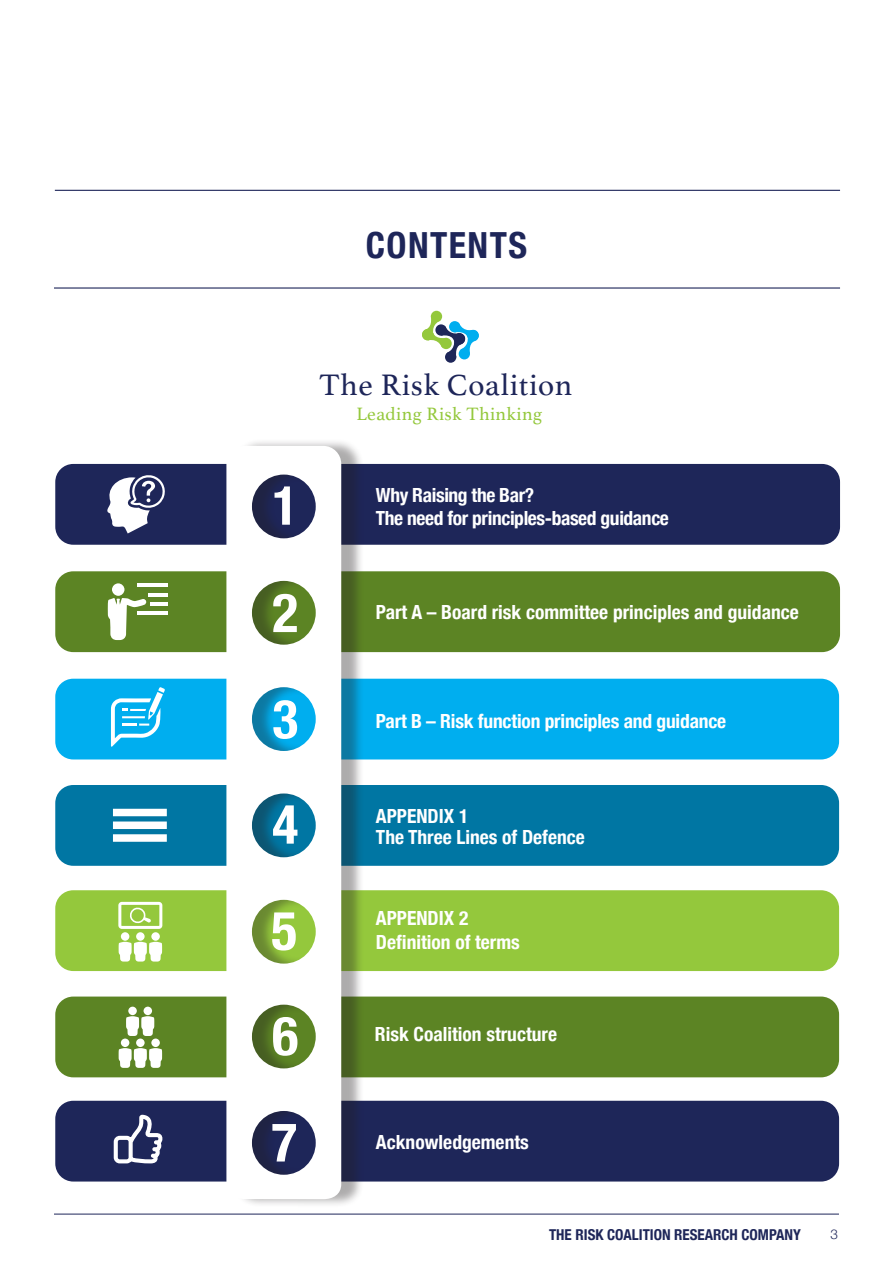
<style>
.page{position:relative;width:893px;height:1263px;background:#fff}
.page>*{position:absolute;margin:0;border:0;box-sizing:border-box;transform-origin:0 0}
.t1{font:700 condensed 54px "Helvetica Neue";color:#fff}
.t2{font:700 condensed 36px "Helvetica Neue";letter-spacing:.04em;color:#1e2659}
.t3{font:31.05px "Athelas";letter-spacing:.02em;color:#1e2659}
.t4{font:700 condensed 19.5px "Helvetica Neue";color:#fff}
.t5{font:700 condensed 19.5px/22.5px "Helvetica Neue";letter-spacing:-.02em;color:#fff}
.t6{font:18.75px "Athelas";letter-spacing:.02em;color:#94c83c}
.t7{font:700 condensed 15px "Helvetica Neue";color:#1e2659}
.t8{font:300 13.5px "Helvetica Neue";color:#1e2659}
</style>
<div class="page">
<hr style="left:54px;top:1214px;width:785px;height:1px;background:#1e2659">
<div style="left:55px;top:1101px;width:784px;height:80px;background:#1e2659;border-radius:18px"></div>
<div style="left:55px;top:996px;width:784px;height:81px;background:#5c8424;border-radius:18px"></div>
<div style="left:121px;top:1038px;width:8px;height:9px;background:#fff;border-radius:50%"></div>
<div style="left:136px;top:1038px;width:9px;height:9px;background:#fff;border-radius:50%"></div>
<div style="left:151px;top:1038px;width:9px;height:9px;background:#fff;border-radius:50%"></div>
<svg style="left:119px;top:1048px;width:43px;height:20px"></svg>
<div style="left:55px;top:464px;width:785px;height:81px;background:#1e2659;border-radius:18px"></div>
<div style="left:55px;top:890px;width:784px;height:81px;background:#94c83c;border-radius:18px"></div>
<div style="left:55px;top:785px;width:784px;height:81px;background:#0076a3;border-radius:18px"></div>
<div style="left:55px;top:679px;width:784px;height:80px;background:#00aeef;border-radius:18px"></div>
<div style="left:55px;top:571px;width:785px;height:81px;background:#5c8424;border-radius:18px"></div>
<div style="left:233px;top:438px;width:131px;height:769px;background:#231f20;opacity:.37"></div>
<svg style="left:226px;top:446px;width:115px;height:753px;fill:#fff"></svg>
<svg style="left:445px;top:351px;width:11px;height:12px"></svg>
<div style="left:467px;top:330px;width:12px;height:11px;background:#00aeef;border-radius:50%"></div>
<div style="left:422px;top:329px;width:11px;height:11px;background:#94c83c;border-radius:50%"></div>
<div style="left:431px;top:311px;width:11px;height:11px;background:#94c83c;border-radius:50%"></div>
<svg style="left:426px;top:314px;width:49px;height:46px"></svg>
<svg style="left:107px;top:475px;width:58px;height:58px"></svg>
<hr style="left:137px;top:583px;width:31px;height:4px;background:#fff">
<hr style="left:149px;top:593px;width:19px;height:3px;background:#fff">
<hr style="left:150px;top:602px;width:18px;height:4px;background:#fff">
<hr style="left:137px;top:612px;width:31px;height:3px;background:#fff">
<svg style="left:108px;top:598px;width:38px;height:42px"></svg>
<div style="left:112px;top:583px;width:13px;height:13px;background:#fff;border-radius:50%"></div>
<svg style="left:111px;top:687px;width:54px;height:60px"></svg>
<div style="left:121px;top:932px;width:8px;height:9px;background:#fff;border-radius:50%"></div>
<div style="left:136px;top:932px;width:9px;height:9px;background:#fff;border-radius:50%"></div>
<div style="left:151px;top:932px;width:9px;height:9px;background:#fff;border-radius:50%"></div>
<svg style="left:119px;top:942px;width:43px;height:19px"></svg>
<svg style="left:118px;top:902px;width:44px;height:27px"></svg>
<div style="left:113px;top:809px;width:54px;height:7px;background:#fff"></div>
<div style="left:113px;top:821px;width:54px;height:8px;background:#fff"></div>
<div style="left:113px;top:834px;width:54px;height:8px;background:#fff"></div>
<hr style="left:55px;top:190px;width:785px;height:1px;background:#1e2659">
<hr style="left:54px;top:287px;width:786px;height:2px;background:#1e2659">
<div style="left:128px;top:1007px;width:9px;height:8px;background:#fff;border-radius:50%"></div>
<div style="left:143px;top:1007px;width:9px;height:8px;background:#fff;border-radius:50%"></div>
<svg style="left:126px;top:1016px;width:28px;height:20px"></svg>
<svg style="left:113px;top:1114px;width:50px;height:50px"></svg>
<p class="t2" style="left:366px;top:215px;width:163px">CONTENTS</p>
<p class="t3" style="left:320px;top:360px;width:254px">The Risk Coalition</p>
<p class="t6" style="left:356px;top:399px;width:187px">Leading Risk Thinking</p>
<p class="t1" style="left:272px;top:461px;width:27px">1</p>
<p class="t5" style="left:376px;top:483px;width:295px">Why Raising the Bar?<br>The need for principles-based guidance</p>
<p class="t1" style="left:272px;top:568px;width:27px">2</p>
<p class="t1" style="left:272px;top:674px;width:27px">3</p>
<p class="t1" style="left:272px;top:779px;width:27px">4</p>
<p class="t1" style="left:271px;top:886px;width:27px">5</p>
<p class="t1" style="left:272px;top:991px;width:27px">6</p>
<p class="t1" style="left:271px;top:1097px;width:27px">7</p>
<p class="t4" style="left:376px;top:596px;width:424px">Part A – Board risk committee principles and guidance</p>
<p class="t4" style="left:376px;top:704px;width:352px">Part B – Risk function principles and guidance</p>
<p class="t4" style="left:376px;top:800px;width:94px">APPENDIX 1</p>
<p class="t4" style="left:376px;top:821px;width:210px">The Three Lines of Defence</p>
<p class="t4" style="left:376px;top:902px;width:94px">APPENDIX 2</p>
<p class="t4" style="left:376px;top:926px;width:145px">Definition of terms</p>
<p class="t4" style="left:375px;top:1018px;width:184px">Risk Coalition structure</p>
<p class="t4" style="left:376px;top:1125px;width:154px">Acknowledgements</p>
<p class="t7" style="left:549px;top:1222px;width:253px">THE RISK COALITION RESEARCH COMPANY</p>
<p class="t8" style="left:830px;top:1223px;width:9px">3</p>
</div>
